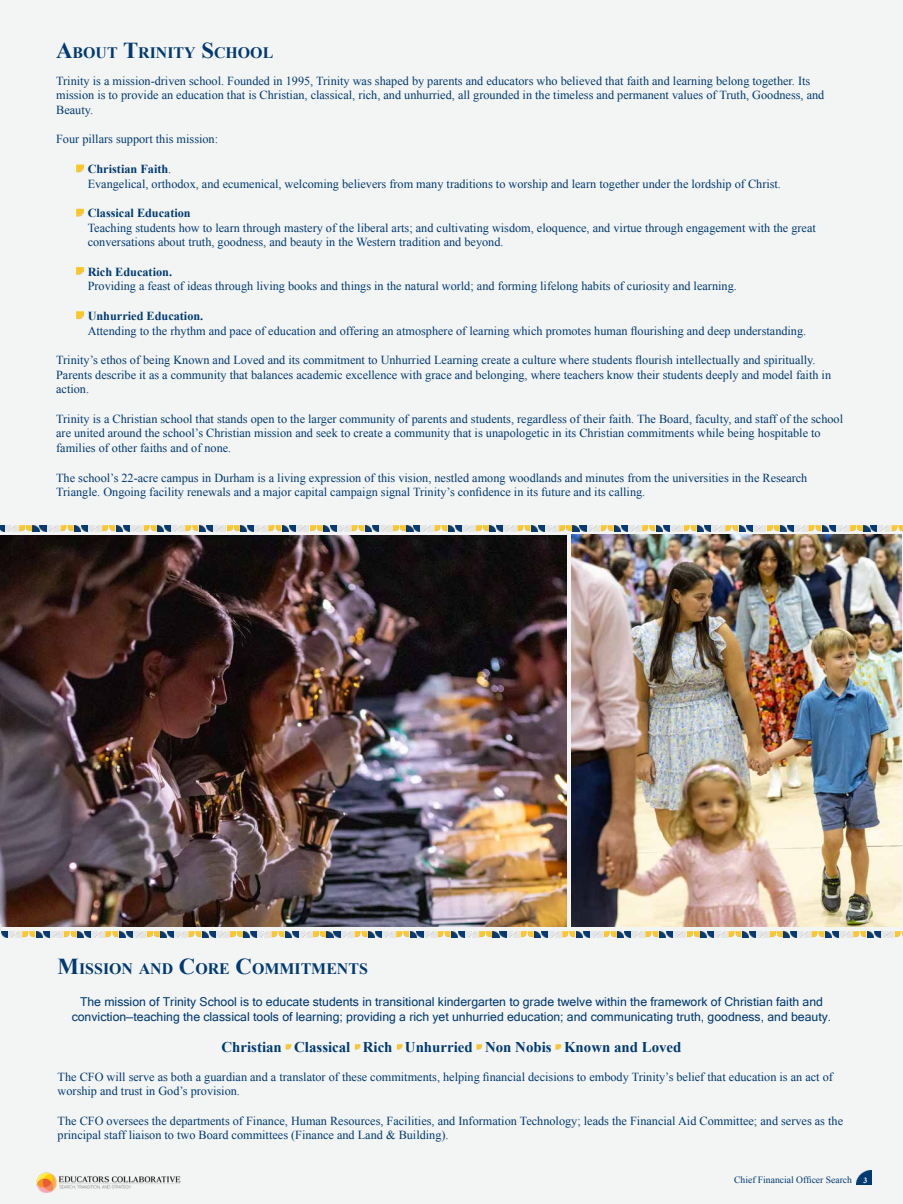
<style>
.page{position:relative;width:903px;height:1204px;background:#f3f4f4}
.page>*{position:absolute;margin:0;border:0;box-sizing:border-box;transform-origin:0 0}
.t1{font:700 15.92px "Times New Roman";color:#003a70}
.t2{font:700 14.88px "Times New Roman";color:#003a70}
.t3{font:12.25px/14.7px "Times New Roman";color:#003a70}
.t4{font:12.25px/14.7px "Microsoft Sans Serif";color:#003a70;text-align:center}
.t5{font:700 12.25px "Times New Roman";color:#003a70}
.t6{font:9.62px "Times New Roman";color:#003a70}
.s1{font-size:22.75px}
.s2{font-weight:700}
.s3{font-weight:700;font-size:7.88px;color:#fff}
</style>
<div class="page">
<img style="left:36px;top:1173px;width:145px;height:20px">
<img style="left:857px;top:1170px;width:15px;height:15px">
<svg style="left:76px;top:164px;width:8px;height:8px"></svg>
<svg style="left:76px;top:209px;width:8px;height:8px"></svg>
<svg style="left:76px;top:267px;width:8px;height:8px"></svg>
<svg style="left:0;top:525px;width:903px;height:6px"></svg>
<img style="left:0;top:536px;width:567px;height:388px">
<img style="left:571px;top:535px;width:331px;height:389px">
<img style="left:0;top:924px;width:903px;height:13px">
<svg style="left:286px;top:1044px;width:5px;height:6px"></svg>
<svg style="left:355px;top:1044px;width:6px;height:6px"></svg>
<svg style="left:397px;top:1044px;width:6px;height:6px"></svg>
<svg style="left:476px;top:1044px;width:6px;height:6px"></svg>
<svg style="left:555px;top:1044px;width:6px;height:6px"></svg>
<svg style="left:76px;top:311px;width:8px;height:8px"></svg>
<h1 class="t1" style="left:56px;top:41px;width:219px"><span class="s1">A</span>BOUT <span class="s1">T</span>RINITY <span class="s1">S</span>CHOOL</h1>
<p class="t3" style="left:56px;top:73px;width:770px">Trinity is a mission-driven school. Founded in 1995, Trinity was shaped by parents and educators who believed that faith and learning belong together. Its mission is to provide an education that is Christian, classical, rich, and unhurried, all grounded in the timeless and permanent values of Truth, Goodness, and<br>Beauty.</p>
<p class="t3" style="left:56px;top:132px;width:163px">Four pillars support this mission:</p>
<p class="t3" style="left:88px;top:161px;width:695px"><span class="s2">Christian Faith</span>.<br>Evangelical, orthodox, and ecumenical, welcoming believers from many traditions to worship and learn together under the lordship of Christ.</p>
<p class="t5" style="left:88px;top:204px;width:105px">Classical Education</p>
<p class="t3" style="left:88px;top:220px;width:730px">Teaching students how to learn through mastery of the liberal arts; and cultivating wisdom, eloquence, and virtue through engagement with the great conversations about truth, goodness, and beauty in the Western tradition and beyond.</p>
<p class="t5" style="left:88px;top:263px;width:86px">Rich Education.</p>
<p class="t3" style="left:88px;top:279px;width:651px">Providing a feast of ideas through living books and things in the natural world; and forming lifelong habits of curiosity and learning.</p>
<p class="t5" style="left:88px;top:307px;width:117px">Unhurried Education.</p>
<p class="t3" style="left:88px;top:323px;width:720px">Attending to the rhythm and pace of education and offering an atmosphere of learning which promotes human flourishing and deep understanding.</p>
<p class="t3" style="left:56px;top:352px;width:776px">Trinity’s ethos of being Known and Loved and its commitment to Unhurried Learning create a culture where students flourish intellectually and spiritually.<br>Parents describe it as a community that balances academic excellence with grace and belonging, where teachers know their students deeply and model faith in action.</p>
<p class="t3" style="left:56px;top:411px;width:789px">Trinity is a Christian school that stands open to the larger community of parents and students, regardless of their faith. The Board, faculty, and staff of the school are united around the school’s Christian mission and seek to create a community that is unapologetic in its Christian commitments while being hospitable to families of other faiths and of none.</p>
<p class="t3" style="left:56px;top:470px;width:753px">The school’s 22-acre campus in Durham is a living expression of this vision, nestled among woodlands and minutes from the universities in the Research<br>Triangle. Ongoing facility renewals and a major capital campaign signal Trinity’s confidence in its future and its calling.</p>
<h1 class="t1" style="left:58px;top:957px;width:310px"><span class="s1">M</span>ISSION AND <span class="s1">C</span>ORE <span class="s1">C</span>OMMITMENTS</h1>
<p class="t4" style="left:72px;top:994px;width:761px">The mission of Trinity School is to educate students in transitional kindergarten to grade twelve within the framework of Christian faith and conviction—teaching the classical tools of learning; providing a rich yet unhurried education; and communicating truth, goodness, and beauty.</p>
<p class="t2" style="left:222px;top:1037px;width:461px">Christian · Classical · Rich · Unhurried · Non Nobis · Known and Loved</p>
<p class="t3" style="left:58px;top:1069px;width:777px">The CFO will serve as both a guardian and a translator of these commitments, helping financial decisions to embody Trinity’s belief that education is an act of worship and trust in God’s provision.</p>
<p class="t3" style="left:58px;top:1113px;width:787px">The CFO oversees the departments of Finance, Human Resources, Facilities, and Information Technology; leads the Financial Aid Committee; and serves as the principal staff liaison to two Board committees (Finance and Land &amp; Building).</p>
<p class="t6" style="left:734px;top:1173px;width:135px">Chief Financial Officer Search <span class="s3">3</span></p>
</div>
